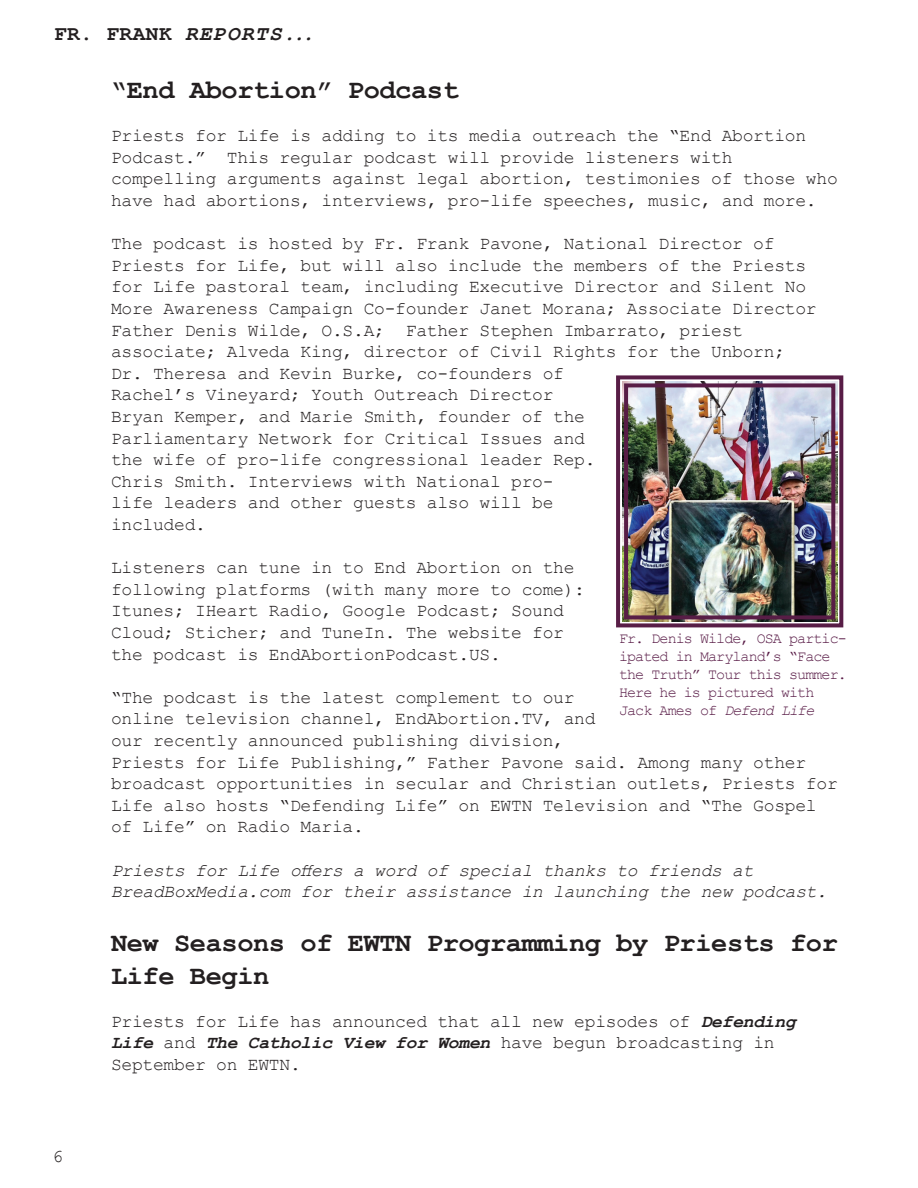
<style>
.page{position:relative;width:918px;height:1188px;background:#fff}
.page>*{position:absolute;margin:0;border:0;box-sizing:border-box;transform-origin:0 0}
.t1{font:700 27px/32.4px "Courier New";letter-spacing:-.015em;color:#231f20}
.t2{font:italic 700 21px "Courier New";letter-spacing:.065em;color:#231f20}
.t3{font:18px/21.6px "Courier New";letter-spacing:-.015em;color:#231f20}
.t4{font:italic 18px/21.6px "Courier New";letter-spacing:-.015em;color:#231f20}
.t5{font:15px/18px "Courier New";letter-spacing:-.06em;color:#591c47}
.s1{font-style:normal}
.s2{font-weight:700;font-style:italic}
.s3{font-style:italic}
</style>
<div class="page">
<img style="left:616px;top:375px;width:228px;height:253px">
<div style="left:624px;top:383px;width:211px;height:236px;border:4px solid #581d46"></div>
<p class="t2" style="left:54px;top:19px;width:262px"><span class="s1">FR. FRANK</span> REPORTS...</p>
<p class="t3" style="left:52px;top:1145px;width:12px">6</p>
<p class="t1" style="left:111px;top:73px;width:349px">“End Abortion” Podcast</p>
<p class="t3" style="left:111px;top:124px;width:728px">Priests for Life is adding to its media outreach the “End Abortion Podcast.” This regular podcast will provide listeners with compelling arguments against legal abortion, testimonies of those who have had abortions, interviews, pro-life speeches, music, and more.</p>
<p class="t3" style="left:111px;top:232px;width:707px">The podcast is hosted by Fr. Frank Pavone, National Director of Priests for Life, but will also include the members of the Priests for Life pastoral team, including Executive Director and Silent No More Awareness Campaign Co-founder Janet Morana; Associate Director Father Denis Wilde, O.S.A; Father Stephen Imbarrato, priest associate; Alveda King, director of Civil Rights for the Unborn; Dr. Theresa and Kevin Burke, co-founders of<br>Rachel’s Vineyard; Youth Outreach Director<br>Bryan Kemper, and Marie Smith, founder of the<br>Parliamentary Network for Critical Issues and<br>the wife of pro-life congressional leader Rep.<br>Chris Smith. Interviews with National pro-<br>life leaders and other guests also will be<br>included.</p>
<p class="t3" style="left:111px;top:556px;width:476px">Listeners can tune in to End Abortion on the following platforms (with many more to come):<br>Itunes; IHeart Radio, Google Podcast; Sound Cloud; Sticher; and TuneIn. The website for the podcast is EndAbortionPodcast.US.</p>
<p class="t3" style="left:111px;top:686px;width:728px">“The podcast is the latest complement to our<br>online television channel, EndAbortion.TV, and<br>our recently announced publishing division,<br>Priests for Life Publishing,” Father Pavone said. Among many other broadcast opportunities in secular and Christian outlets, Priests for Life also hosts “Defending Life” on EWTN Television and “The Gospel of Life” on Radio Maria.</p>
<p class="t4" style="left:111px;top:858px;width:718px">Priests for Life offers a word of special thanks to friends at<br>BreadBoxMedia.com for their assistance in launching the new podcast.</p>
<p class="t1" style="left:111px;top:926px;width:728px">New Seasons of EWTN Programming by Priests for<br>Life Begin</p>
<p class="t3" style="left:111px;top:1010px;width:686px">Priests for Life has announced that all new episodes of <span class="s2">Defending<br>Life</span> and <span class="s2">The Catholic View for Women</span> have begun broadcasting in<br>September on EWTN.</p>
<p class="t5" style="left:619px;top:629px;width:229px">Fr. Denis Wilde, OSA partic&shy;ipated in Maryland’s “Face the Truth” Tour this summer.<br>Here he is pictured with<br>Jack Ames of <span class="s3">Defend Life</span></p>
</div>
